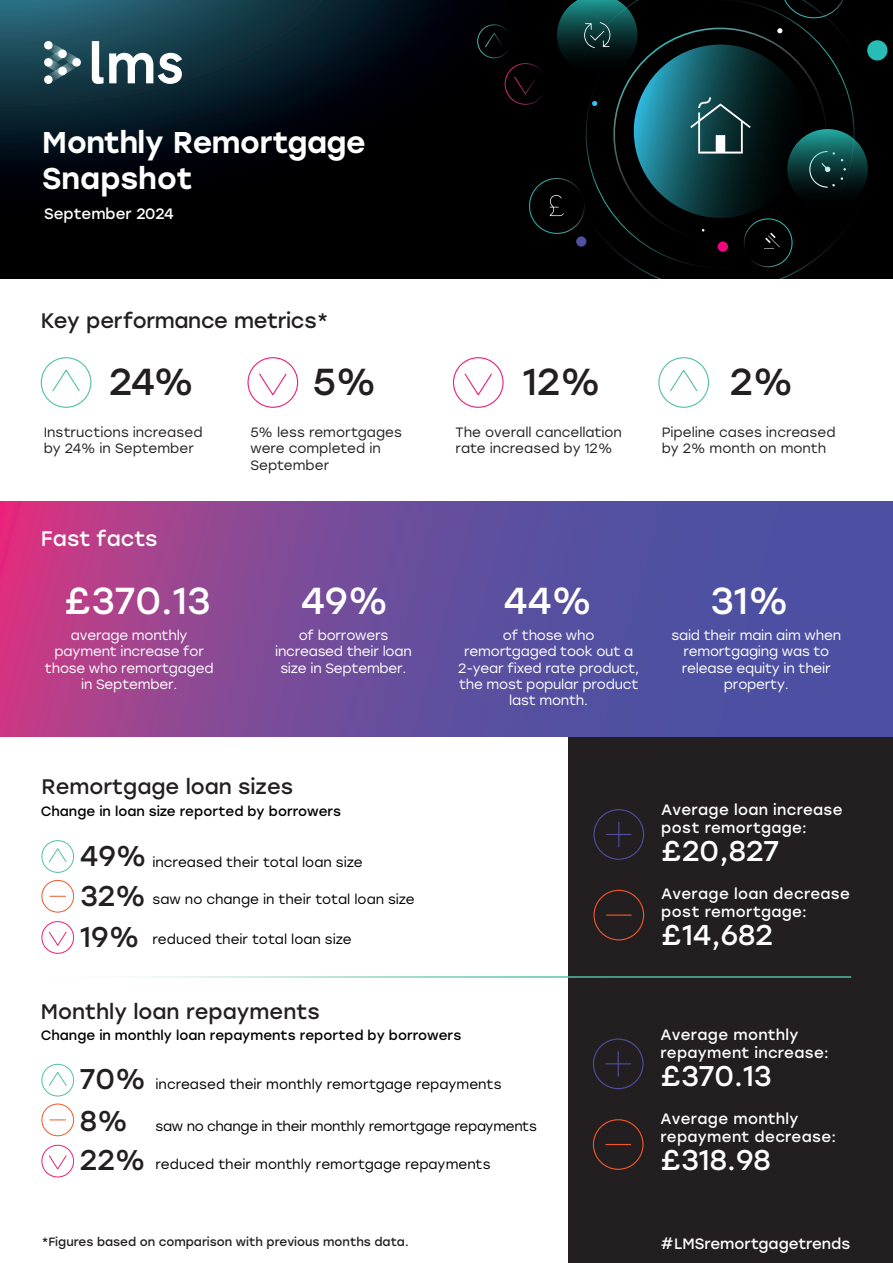
<style>
.page{position:relative;width:893px;height:1263px;background:#fff}
.page>*{position:absolute;margin:0;border:0;box-sizing:border-box;transform-origin:0 0}
.t1{font:37.5px "Stolzl";color:#fff}
.t2{font:37.5px "Stolzl";color:#231f20}
.t3{font:500 30px/36px "Stolzl";letter-spacing:-.01em;color:#fff}
.t4{font:28.5px "Stolzl";color:#fff}
.t5{font:21px "Stolzl";color:#231f20}
.t6{font:21px "Stolzl";color:#fff}
.t7{font:15px/18px "Stolzl";letter-spacing:.02em;color:#fff}
.t8{font:15px "Stolzl";letter-spacing:-.005em;color:#fff}
.t9{font:15px "Stolzl";color:#fff}
.t10{font:13.5px/16.2px "Stolzl";letter-spacing:-.015em;color:#fff;text-align:center}
.t11{font:13.5px "Stolzl";letter-spacing:-.005em;color:#000001}
.t12{font:13.5px/16.2px "Stolzl";color:#231f20}
.t13{font:13.5px "Stolzl";color:#000001}
.t14{font:13.5px "Stolzl";letter-spacing:-.025em;color:#000001}
.t15{font:12px "Stolzl";color:#231f20}
.s1{font-size:28.5px;color:#231f20}
</style>
<div class="page">
<div style="left:568px;top:737px;width:325px;height:526px;background:#231f20"></div>
<svg style="left:0;top:0;width:893px;height:278px;background:#040d13"></svg>
<svg style="left:36px;top:34px;width:146px;height:57px"></svg>
<div style="left:41px;top:357px;width:50px;height:51px;border:1px solid #51c0a7;border-radius:50%"></div>
<svg style="left:52px;top:369px;width:28px;height:23px"></svg>
<div style="left:477px;top:24px;width:34px;height:34px;border:1px solid #fff;border-radius:50%"></div>
<svg style="left:484px;top:32px;width:20px;height:16px"></svg>
<div style="left:658px;top:357px;width:51px;height:51px;border:1px solid #51c0a7;border-radius:50%"></div>
<svg style="left:670px;top:369px;width:28px;height:23px"></svg>
<div style="left:593px;top:890px;width:51px;height:50px;border:1px solid #f15929;border-radius:50%"></div>
<hr style="left:606px;top:914px;width:25px;height:2px;background:#f15929">
<div style="left:247px;top:357px;width:51px;height:51px;border:1px solid #ee1e7b;border-radius:50%"></div>
<svg style="left:259px;top:373px;width:28px;height:23px"></svg>
<div style="left:453px;top:357px;width:51px;height:51px;border:1px solid #ee1e7b;border-radius:50%"></div>
<svg style="left:464px;top:373px;width:28px;height:23px"></svg>
<div style="left:505px;top:63px;width:41px;height:42px;border:1px solid #fff;border-radius:50%"></div>
<div style="left:41px;top:840px;width:33px;height:33px;border:1px solid #51c0a7;border-radius:50%"></div>
<svg style="left:49px;top:848px;width:18px;height:15px"></svg>
<div style="left:41px;top:880px;width:33px;height:32px;border:1px solid #f15929;border-radius:50%"></div>
<svg style="left:50px;top:896px;width:16px;height:1px"></svg>
<div style="left:41px;top:921px;width:33px;height:33px;border:1px solid #ee1e7b;border-radius:50%"></div>
<svg style="left:48px;top:931px;width:19px;height:15px"></svg>
<div style="left:41px;top:1064px;width:33px;height:32px;border:1px solid #51c0a7;border-radius:50%"></div>
<svg style="left:49px;top:1072px;width:18px;height:14px"></svg>
<div style="left:41px;top:1104px;width:33px;height:32px;border:1px solid #f15929;border-radius:50%"></div>
<svg style="left:50px;top:1119px;width:16px;height:1px"></svg>
<div style="left:41px;top:1145px;width:33px;height:32px;border:1px solid #ee1e7b;border-radius:50%"></div>
<svg style="left:49px;top:1155px;width:18px;height:15px"></svg>
<svg style="left:0;top:501px;width:893px;height:236px;background:#714b99"></svg>
<div style="left:593px;top:809px;width:51px;height:51px;border:1px solid #504fa1;border-radius:50%"></div>
<svg style="left:606px;top:822px;width:25px;height:25px"></svg>
<div style="left:593px;top:1119px;width:51px;height:51px;border:1px solid #f15929;border-radius:50%"></div>
<svg style="left:606px;top:1144px;width:25px;height:1px"></svg>
<div style="left:593px;top:1038px;width:51px;height:51px;border:1px solid #504fa1;border-radius:50%"></div>
<svg style="left:606px;top:1051px;width:25px;height:25px"></svg>
<div style="left:867px;top:40px;width:20px;height:20px;background:#27bdb6;border-radius:50%"></div>
<svg style="left:513px;top:0;width:366px;height:270px;background:#030b0c"></svg>
<svg style="left:568px;top:21px;width:227px;height:257px;background:#040c0e"></svg>
<svg style="left:645px;top:0;width:229px;height:247px;background:#0a1f23"></svg>
<svg style="left:787px;top:129px;width:81px;height:81px;background:#0f3d3c"></svg>
<div style="left:576px;top:236px;width:10px;height:11px;background:#504fa1;border-radius:50%"></div>
<hr style="left:43px;top:976px;width:808px;height:2px;background:#fff">
<h2 class="t3" style="left:42px;top:123px;width:325px">Monthly Remortgage<br>Snapshot</h2>
<p class="t9" style="left:44px;top:203px;width:131px">September 2024</p>
<h3 class="t5" style="left:41px;top:306px;width:289px">Key performance metrics*</h3>
<h1 class="t2" style="left:109px;top:355px;width:87px">24%</h1>
<h1 class="t2" style="left:313px;top:355px;width:65px">5%</h1>
<h1 class="t2" style="left:523px;top:355px;width:80px">12%</h1>
<h1 class="t2" style="left:730px;top:355px;width:65px">2%</h1>
<p class="t12" style="left:44px;top:424px;width:160px">Instructions increased by 24% in September</p>
<p class="t12" style="left:250px;top:424px;width:153px">5% less remortgages were completed in<br>September</p>
<p class="t12" style="left:455px;top:424px;width:168px">The overall cancellation rate increased by 12%</p>
<p class="t12" style="left:662px;top:424px;width:175px">Pipeline cases increased by 2% month on month</p>
<h3 class="t6" style="left:41px;top:523px;width:118px">Fast facts</h3>
<h1 class="t1" style="left:64px;top:574px;width:147px">£370.13</h1>
<h1 class="t1" style="left:301px;top:574px;width:89px">49%</h1>
<h1 class="t1" style="left:504px;top:574px;width:90px">44%</h1>
<h1 class="t1" style="left:711px;top:574px;width:80px">31%</h1>
<p class="t10" style="left:45px;top:627px;width:170px">average monthly payment increase for those who remortgaged in September.</p>
<p class="t10" style="left:671px;top:627px;width:171px">said their main aim when remortgaging was to release equity in their property.</p>
<p class="t10" style="left:275px;top:627px;width:138px">of borrowers increased their loan size in September.</p>
<p class="t10" style="left:458px;top:627px;width:182px">of those who remortgaged took out a<br>2-year fixed rate product, the most popular product last month.</p>
<h3 class="t5" style="left:42px;top:772px;width:253px">Remortgage loan sizes</h3>
<p class="t13" style="left:41px;top:802px;width:302px">Change in loan size reported by borrowers</p>
<p class="t11" style="left:80px;top:853px;width:284px"><span class="s1">49%</span> increased their total loan size</p>
<p class="t11" style="left:80px;top:890px;width:336px"><span class="s1">32%</span> saw no change in their total loan size</p>
<p class="t11" style="left:80px;top:930px;width:273px"><span class="s1">19%</span> reduced their total loan size</p>
<h3 class="t5" style="left:41px;top:996px;width:280px">Monthly loan repayments</h3>
<p class="t13" style="left:41px;top:1025px;width:422px">Change in monthly loan repayments reported by borrowers</p>
<p class="t11" style="left:80px;top:1075px;width:423px"><span class="s1">70%</span> increased their monthly remortgage repayments</p>
<p class="t14" style="left:80px;top:1117px;width:459px"><span class="s1">8%</span> saw no change in their monthly remortgage repayments</p>
<p class="t11" style="left:80px;top:1154px;width:412px"><span class="s1">22%</span> reduced their monthly remortgage repayments</p>
<p class="t15" style="left:42px;top:1233px;width:369px">*Figures based on comparison with previous months data.</p>
<p class="t7" style="left:661px;top:800px;width:183px">Average loan increase post remortgage:</p>
<h3 class="t4" style="left:661px;top:831px;width:120px">£20,827</h3>
<p class="t7" style="left:661px;top:884px;width:190px">Average loan decrease post remortgage:</p>
<h3 class="t4" style="left:661px;top:915px;width:113px">£14,682</h3>
<p class="t7" style="left:660px;top:1024px;width:170px">Average monthly repayment increase:</p>
<h3 class="t4" style="left:660px;top:1056px;width:112px">£370.13</h3>
<p class="t7" style="left:660px;top:1108px;width:177px">Average monthly repayment decrease:</p>
<h3 class="t4" style="left:660px;top:1140px;width:112px">£318.98</h3>
<p class="t8" style="left:660px;top:1233px;width:191px">#LMSremortgagetrends</p>
</div>
